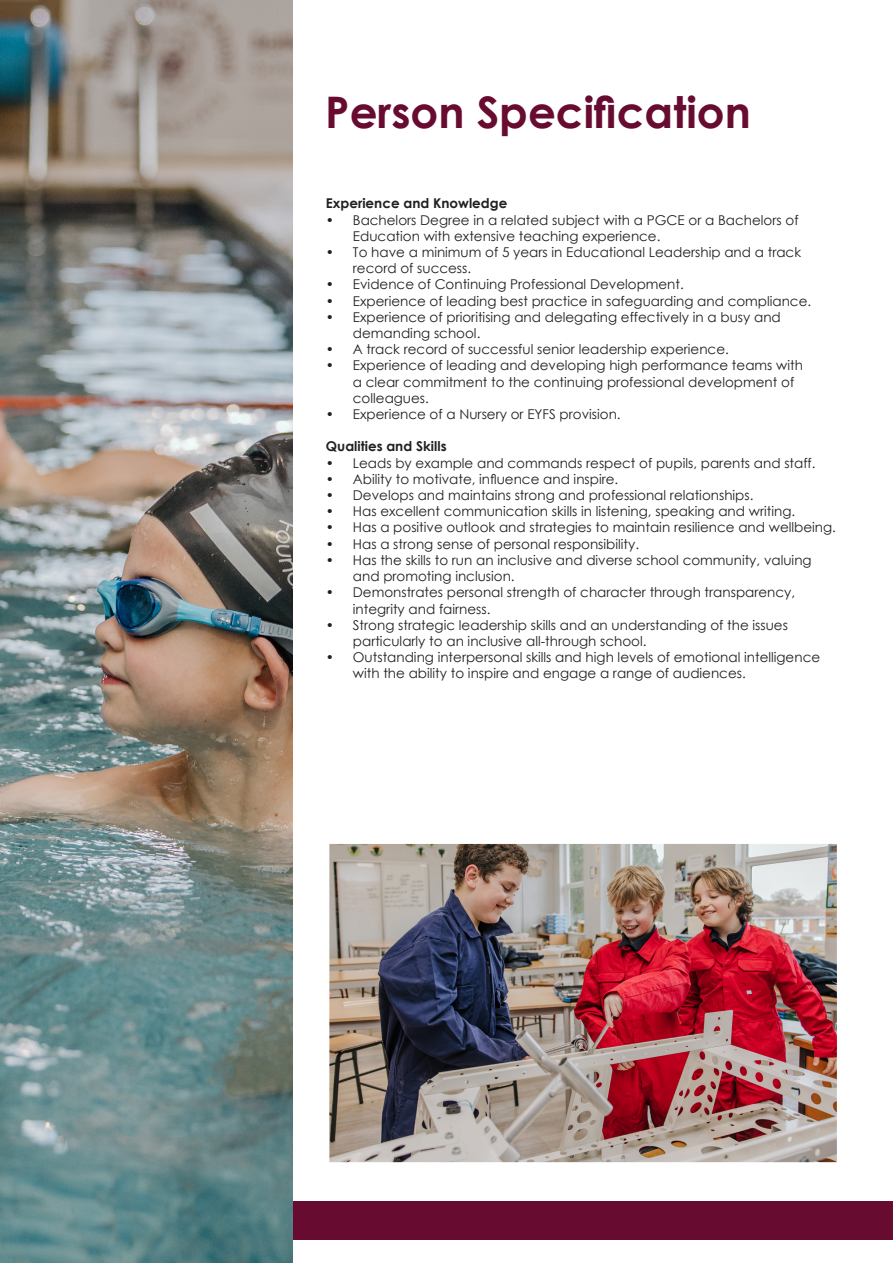
<style>
.page{position:relative;width:893px;height:1263px;background:#fff}
.page>*{position:absolute;margin:0;border:0;box-sizing:border-box;transform-origin:0 0}
.t1{font:700 43.5px "Century Gothic";color:#680b31}
.t2{font:13.5px/16.2px "Century Gothic";color:#231f20}
.t3{font:700 13.5px "Century Gothic";color:#231f20}
</style>
<div class="page">
<div style="left:0;top:1201px;width:893px;height:39px;background:#680b31"></div>
<img style="left:0;top:0;width:292px;height:1262px">
<img style="left:330px;top:845px;width:506px;height:316px">
<div style="left:325px;top:840px;width:516px;height:326px;border:4px solid #fff"></div>
<p class="t1" style="left:325px;top:79px;width:427px">Person Specification</p>
<p class="t3" style="left:326px;top:193px;width:183px">Experience and Knowledge</p>
<p class="t2" style="left:353px;top:211px;width:447px;text-indent:-27px">• Bachelors Degree in a related subject with a PGCE or a Bachelors of<br>Education with extensive teaching experience.</p>
<p class="t2" style="left:353px;top:244px;width:450px;text-indent:-27px">• To have a minimum of 5 years in Educational Leadership and a track record of success.</p>
<p class="t2" style="left:326px;top:276px;width:359px">• Evidence of Continuing Professional Development.</p>
<p class="t2" style="left:326px;top:292px;width:487px">• Experience of leading best practice in safeguarding and compliance.</p>
<p class="t2" style="left:353px;top:309px;width:429px;text-indent:-27px">• Experience of prioritising and delegating effectively in a busy and demanding school.</p>
<p class="t2" style="left:326px;top:341px;width:404px">• A track record of successful senior leadership experience.</p>
<p class="t2" style="left:353px;top:357px;width:451px;text-indent:-27px">• Experience of leading and developing high performance teams with a clear commitment to the continuing professional development of colleagues.</p>
<p class="t2" style="left:326px;top:406px;width:296px">• Experience of a Nursery or EYFS provision.</p>
<p class="t3" style="left:326px;top:436px;width:122px">Qualities and Skills</p>
<p class="t2" style="left:326px;top:454px;width:491px">• Leads by example and commands respect of pupils, parents and staff.</p>
<p class="t2" style="left:326px;top:471px;width:294px">• Ability to motivate, influence and inspire.</p>
<p class="t2" style="left:326px;top:487px;width:429px">• Develops and maintains strong and professional relationships.</p>
<p class="t2" style="left:326px;top:503px;width:471px">• Has excellent communication skills in listening, speaking and writing.</p>
<p class="t2" style="left:326px;top:519px;width:512px">• Has a positive outlook and strategies to maintain resilience and wellbeing.</p>
<p class="t2" style="left:326px;top:535px;width:315px">• Has a strong sense of personal responsibility.</p>
<p class="t2" style="left:353px;top:552px;width:460px;text-indent:-27px">• Has the skills to run an inclusive and diverse school community, valuing and promoting inclusion.</p>
<p class="t2" style="left:353px;top:584px;width:444px;text-indent:-27px">• Demonstrates personal strength of character through transparency, integrity and fairness.</p>
<p class="t2" style="left:353px;top:616px;width:436px;text-indent:-27px">• Strong strategic leadership skills and an understanding of the issues particularly to an inclusive all-through school.</p>
<p class="t2" style="left:353px;top:649px;width:469px;text-indent:-27px">• Outstanding interpersonal skills and high levels of emotional intelligence with the ability to inspire and engage a range of audiences.</p>
</div>
